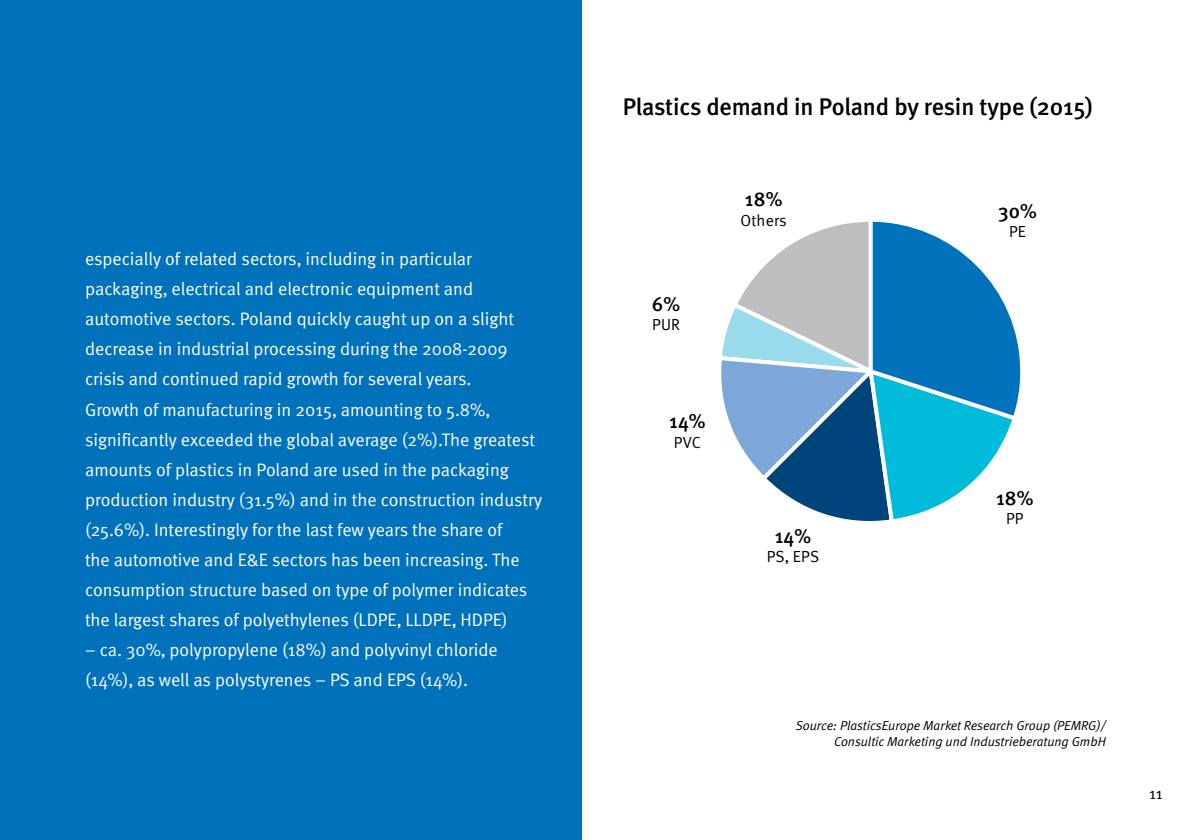
<style>
.page{position:relative;width:1191px;height:840px;background:#fff}
.page>*{position:absolute;margin:0;border:0;box-sizing:border-box;transform-origin:0 0}
.t1{font:24px "Meta Medium CE";letter-spacing:-.005em;color:#000}
.t2{font:20px "Meta Medium CE";letter-spacing:.01em;color:#000}
.t3{font:18px/30px "Meta Normal CE";color:#fff}
.t4{font:16px "Meta Normal CE";letter-spacing:.01em;color:#000}
.t5{font:italic 13px/15.6px "Meta Normal CE";color:#000;text-align:right}
</style>
<div class="page">
<div style="left:0;top:0;width:581px;height:839px;background:#0071bb"></div>
<svg style="left:721px;top:221px;width:300px;height:300px"></svg>
<p class="t3" style="left:85px;top:244px;width:458px">especially of related sectors, including in particular packaging, electrical and electronic equipment and automotive sectors. Poland quickly caught up on a slight decrease in industrial processing during the 2008-2009 crisis and continued rapid growth for several years.<br>Growth of manufacturing in 2015, amounting to 5.8%, significantly exceeded the global average (2%).The greatest amounts of plastics in Poland are used in the packaging production industry (31.5%) and in the construction industry (25.6%). Interestingly for the last few years the share of<br>the automotive and E&amp;E sectors has been increasing. The consumption structure based on type of polymer indicates the largest shares of polyethylenes (LDPE, LLDPE, HDPE)</p>
<p class="t3" style="left:85px;top:634px;width:414px">– ca. 30%, polypropylene (18%) and polyvinyl chloride (14%), as well as polystyrenes – PS and EPS (14%).</p>
<h1 class="t1" style="left:622px;top:92px;width:472px">Plastics demand in Poland by resin type (2015)</h1>
<p class="t2" style="left:652px;top:291px;width:30px">6%</p>
<p class="t4" style="left:652px;top:314px;width:29px">PUR</p>
<p class="t2" style="left:669px;top:409px;width:38px">14%</p>
<p class="t4" style="left:674px;top:432px;width:29px">PVC</p>
<p class="t2" style="left:745px;top:187px;width:39px">18%</p>
<p class="t4" style="left:740px;top:210px;width:48px">Others</p>
<p class="t2" style="left:775px;top:523px;width:38px">14%</p>
<p class="t4" style="left:767px;top:546px;width:54px">PS, EPS</p>
<p class="t2" style="left:998px;top:199px;width:40px">30%</p>
<p class="t4" style="left:1009px;top:222px;width:18px">PE</p>
<p class="t2" style="left:996px;top:485px;width:39px">18%</p>
<p class="t4" style="left:1006px;top:508px;width:19px">PP</p>
<p class="t5" style="left:796px;top:717px;width:312px">Source: PlasticsEurope Market Research Group (PEMRG)/<br>Consultic Marketing und Industrieberatung GmbH</p>
<p class="t4" style="left:1149px;top:783px;width:15px">11</p>
</div>
